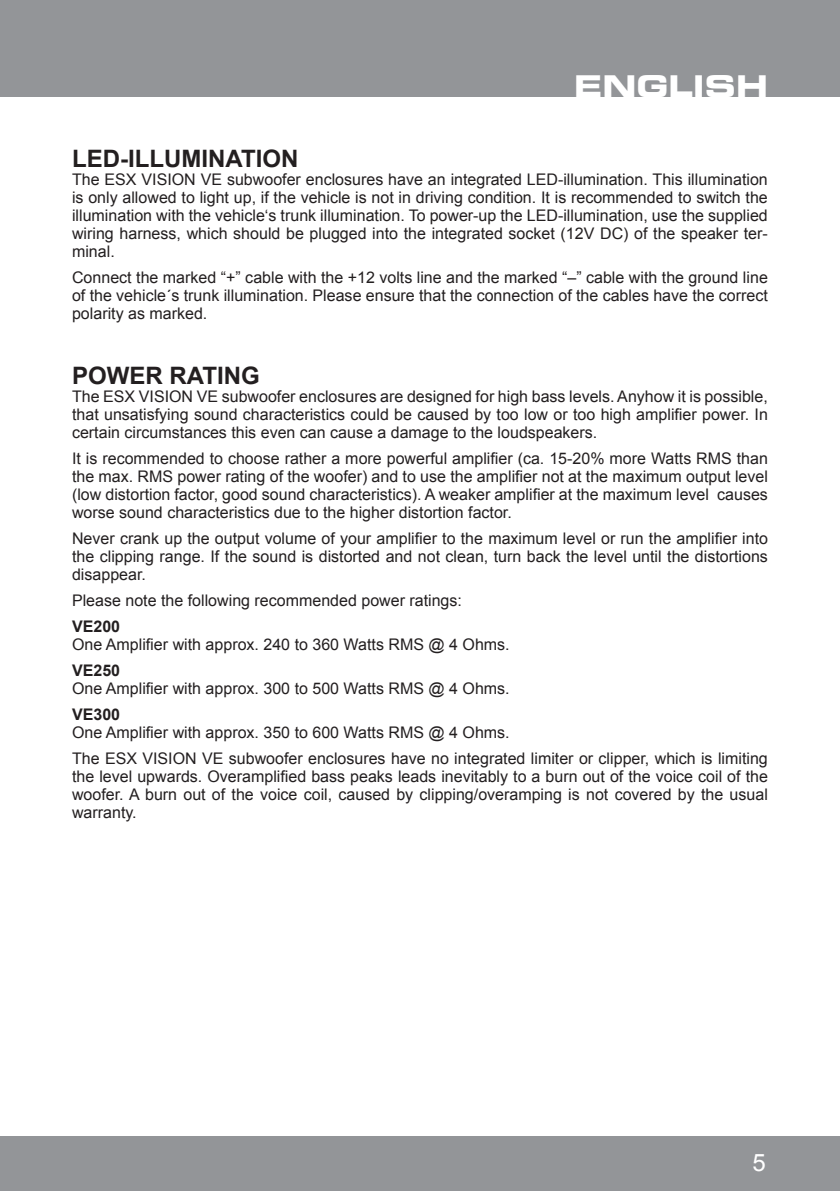
<style>
.page{position:relative;width:840px;height:1191px;background:#fff}
.page>*{position:absolute;margin:0;border:0;box-sizing:border-box;transform-origin:0 0}
.t1{font:30px "Eurostile Bold Extended Two";color:#fff}
.t2{font:700 24px "Arial";color:#231f20}
.t3{font:24px "Arial";color:#fff}
.t4{font:16px/18px "Arial";color:#231f20;text-align:justify}
.t5{font:700 16px "Arial";color:#231f20}
</style>
<div class="page">
<div style="left:0;top:0;width:839px;height:96px;background:#939598"></div>
<div style="left:0;top:1136px;width:839px;height:55px;background:#939598"></div>
<h1 class="t1" style="left:574px;top:69px;width:195px">ENGLISH</h1>
<h2 class="t2" style="left:72px;top:145px;width:228px">LED-ILLUMINATION</h2>
<p class="t4" style="left:72px;top:172px;width:697px">The ESX VISION VE subwoofer enclosures have an integrated LED-illumination. This illumination is only allowed to light up, if the vehicle is not in driving condition. It is recommended to switch the illumination with the vehicle‘s trunk illumination. To power-up the LED-illumination, use the supplied wiring harness, which should be plugged into the integrated socket (12V DC) of the speaker ter&shy;minal.</p>
<p class="t4" style="left:72px;top:270px;width:697px">Connect the marked “+” cable with the +12 volts line and the marked “–” cable with the ground line of the vehicle´s trunk illumination. Please ensure that the connection of the cables have the correct polarity as marked.</p>
<h2 class="t2" style="left:72px;top:362px;width:189px">POWER RATING</h2>
<p class="t4" style="left:72px;top:389px;width:697px">The ESX VISION VE subwoofer enclosures are designed for high bass levels. Anyhow it is possible, that unsatisfying sound characteristics could be caused by too low or too high amplifier power. In certain circumstances this even can cause a damage to the loudspeakers.</p>
<p class="t4" style="left:72px;top:450px;width:697px">It is recommended to choose rather a more powerful amplifier (ca. 15-20% more Watts RMS than the max. RMS power rating of the woofer) and to use the amplifier not at the maximum output level (low distortion factor, good sound characteristics). A weaker amplifier at the maximum level causes worse sound characteristics due to the higher distortion factor.</p>
<p class="t4" style="left:72px;top:530px;width:697px">Never crank up the output volume of your amplifier to the maximum level or run the amplifier into the clipping range. If the sound is distorted and not clean, turn back the level until the distortions disappear.</p>
<p class="t4" style="left:72px;top:593px;width:391px">Please note the following recommended power ratings:</p>
<p class="t5" style="left:72px;top:617px;width:50px">VE200</p>
<p class="t4" style="left:72px;top:636px;width:439px">One Amplifier with approx. 240 to 360 Watts RMS @ 4 Ohms.</p>
<p class="t5" style="left:72px;top:661px;width:50px">VE250</p>
<p class="t4" style="left:72px;top:680px;width:439px">One Amplifier with approx. 300 to 500 Watts RMS @ 4 Ohms.</p>
<p class="t5" style="left:72px;top:705px;width:50px">VE300</p>
<p class="t4" style="left:72px;top:720px;width:697px;line-height:26px">One Amplifier with approx. 350 to 600 Watts RMS @ 4 Ohms.<br>The ESX VISION VE subwoofer enclosures have no integrated limiter or clipper, which is limiting</p>
<p class="t4" style="left:72px;top:768px;width:697px">the level upwards. Overamplified bass peaks leads inevitably to a burn out of the voice coil of the woofer. A burn out of the voice coil, caused by clipping/overamping is not covered by the usual warranty.</p>
<h2 class="t3" style="left:752px;top:1153px;width:15px">5</h2>
</div>
